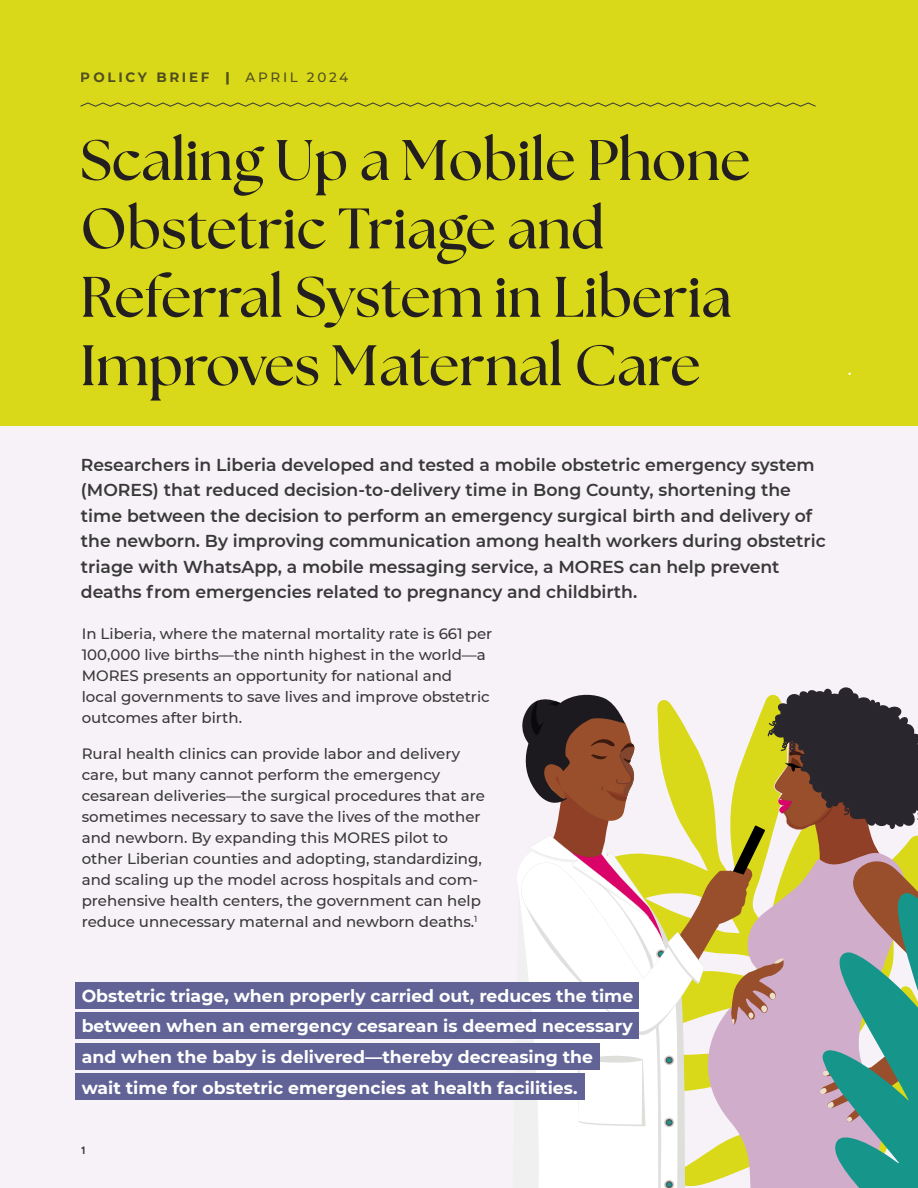
<style>
.page{position:relative;width:918px;height:1188px;background:#f7f2f7}
.page>*{position:absolute;margin:0;border:0;box-sizing:border-box;transform-origin:0 0}
.t1{font:700 57px/68.4px "The Seasons";color:#231f20}
.Deck{font:600 17.25px/25.5px "Montserrat";color:#393939}
.Call_Out{font:700 17.25px/30.8px "Montserrat";color:#fff}
.t2{font:500 17.25px "Montserrat";color:#fff}
.Body{font:500 15px/21px "Montserrat";color:#393939}
.t3{font:700 13.5px "Montserrat";letter-spacing:.2em;color:#231f20}
.t4{font:300 10.5px "Figtree";color:#231f20}
.s1{font-weight:800}
.s2{font-weight:500}
</style>
<div class="page">
<div style="left:75px;top:982px;width:564px;height:27px;background:#616396"></div>
<div style="left:75px;top:1013px;width:564px;height:26px;background:#616396"></div>
<div style="left:75px;top:1043px;width:524px;height:27px;background:#616396"></div>
<div style="left:75px;top:1073px;width:510px;height:27px;background:#616396"></div>
<div style="left:0;top:0;width:918px;height:425px;background:#d9d91a"></div>
<svg style="left:511px;top:687px;width:407px;height:501px"></svg>
<p class="t3" style="left:81px;top:68px;width:269px">POLICY BRIEF <span class="s1">|</span> <span class="s2">APRIL 2024</span></p>
<p class="t1" style="left:80px;top:125px;width:672px">Scaling Up a Mobile Phone<br>Obstetric Triage and<br>Referral System in Liberia<br>Improves Maternal Care</p>
<p class="Deck" style="left:81px;top:451px;width:746px">Researchers in Liberia developed and tested a mobile obstetric emergency system (MORES) that reduced decision-to-delivery time in Bong County, shortening the time between the decision to perform an emergency surgical birth and delivery of the newborn. By improving communication among health workers during obstetric triage with WhatsApp, a mobile messaging service, a MORES can help prevent deaths from emergencies related to pregnancy and childbirth.</p>
<p class="Body" style="left:82px;top:623px;width:412px">In Liberia, where the maternal mortality rate is 661 per 100,000 live births—the ninth highest in the world—a MORES presents an opportunity for national and<br>local governments to save lives and improve obstetric outcomes after birth.</p>
<p class="Body" style="left:82px;top:743px;width:405px">Rural health clinics can provide labor and delivery care, but many cannot perform the emergency cesarean deliveries—the surgical procedures that are sometimes necessary to save the lives of the mother and newborn. By expanding this MORES pilot to other Liberian counties and adopting, standardizing, and scaling up the model across hospitals and com&shy;prehensive health centers, the government can help reduce unnecessary maternal and newborn deaths.<sup>1</sup></p>
<p class="Call_Out" style="left:82px;top:979px;width:553px">Obstetric triage, when properly carried out, reduces the time between when an emergency cesarean is deemed necessary and when the baby is delivered—thereby decreasing the wait time for obstetric emergencies at health facilities.</p>
<p class="t4" style="left:81px;top:1144px;width:6px">1</p>
<p class="t2" style="left:848px;top:357px;width:5px">.</p>
</div>
